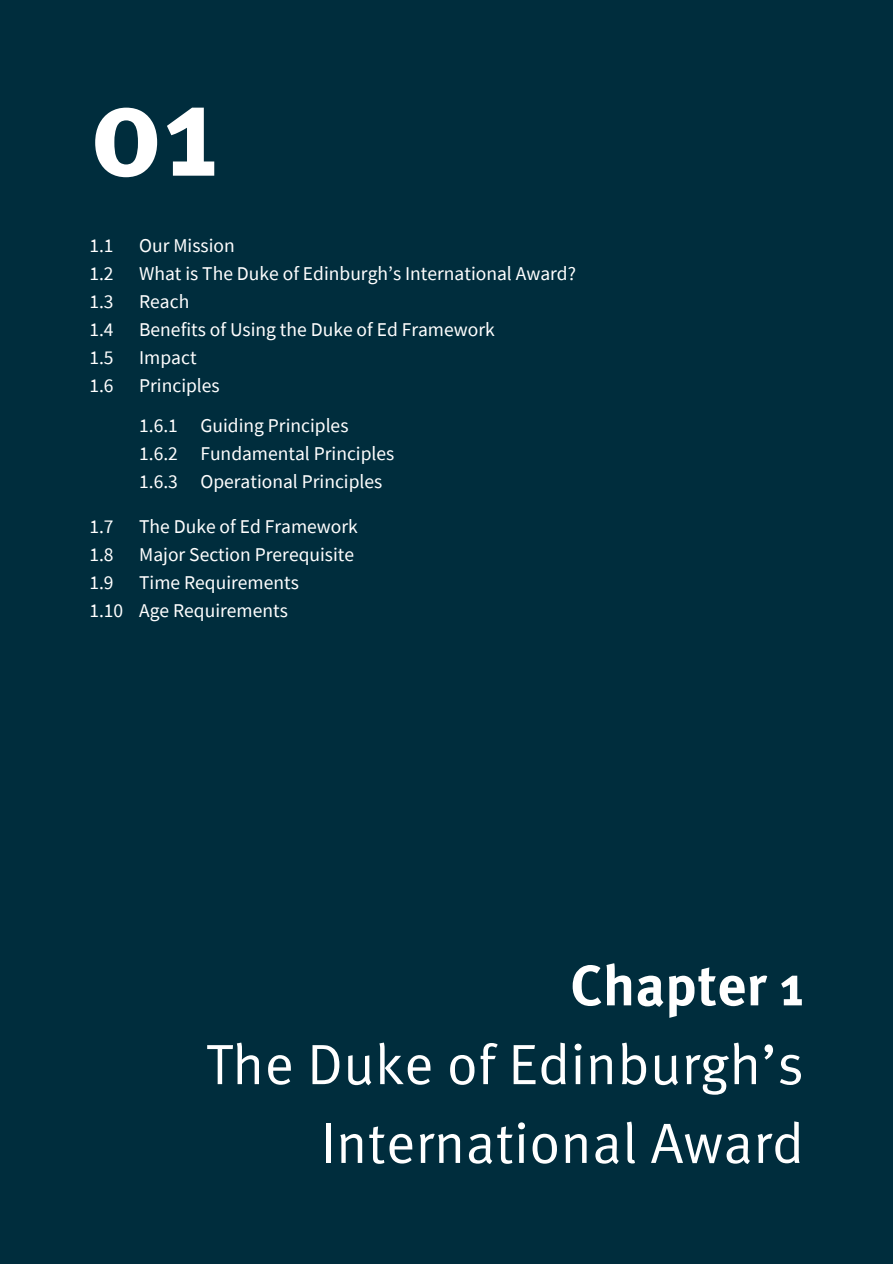
<style>
.page{position:relative;width:893px;height:1264px;background:#fff}
.page>*{position:absolute;margin:0;border:0;box-sizing:border-box;transform-origin:0 0}
.t1{font:700 130.35px "Meta OT";color:#fff}
.t2{font:56.85px/78.8px "Meta OT Norm";color:#fff;text-align:right}
.t3{font:19.5px "Source Sans Pro";color:#fff}
.s1{font-family:"Meta OT";font-weight:700}
</style>
<div class="page">
<div style="left:0;top:0;width:892px;height:1263px;background:#002d3d"></div>
<p class="t1" style="left:89px;top:27px;width:132px">01</p>
<p class="t3" style="left:89px;top:232px;width:26px">1.1</p>
<p class="t3" style="left:89px;top:260px;width:26px">1.2</p>
<p class="t3" style="left:89px;top:289px;width:26px">1.3</p>
<p class="t3" style="left:89px;top:317px;width:26px">1.4</p>
<p class="t3" style="left:89px;top:345px;width:26px">1.5</p>
<p class="t3" style="left:89px;top:373px;width:26px">1.6</p>
<p class="t3" style="left:89px;top:514px;width:26px">1.7</p>
<p class="t3" style="left:89px;top:542px;width:26px">1.8</p>
<p class="t3" style="left:89px;top:570px;width:26px">1.9</p>
<p class="t3" style="left:89px;top:598px;width:35px">1.10</p>
<p class="t3" style="left:139px;top:232px;width:97px">Our Mission</p>
<p class="t3" style="left:139px;top:260px;width:438px">What is The Duke of Edinburgh’s International Award?</p>
<p class="t3" style="left:139px;top:289px;width:52px">Reach</p>
<p class="t3" style="left:139px;top:317px;width:357px">Benefits of Using the Duke of Ed Framework</p>
<p class="t3" style="left:139px;top:345px;width:59px">Impact</p>
<p class="t3" style="left:139px;top:373px;width:82px">Principles</p>
<p class="t3" style="left:139px;top:412px;width:40px">1.6.1</p>
<p class="t3" style="left:139px;top:441px;width:40px">1.6.2</p>
<p class="t3" style="left:139px;top:469px;width:40px">1.6.3</p>
<p class="t3" style="left:200px;top:412px;width:149px">Guiding Principles</p>
<p class="t3" style="left:200px;top:441px;width:195px">Fundamental Principles</p>
<h1 class="t3" style="left:200px;top:469px;width:183px">Operational Principles</h1>
<p class="t3" style="left:139px;top:514px;width:220px">The Duke of Ed Framework</p>
<p class="t3" style="left:139px;top:542px;width:216px">Major Section Prerequisite</p>
<p class="t3" style="left:139px;top:570px;width:161px">Time Requirements</p>
<p class="t3" style="left:139px;top:598px;width:150px">Age Requirements</p>
<p class="t2" style="left:206px;top:943px;width:599px"><span class="s1">Chapter 1<br></span>The Duke of Edinburgh’s<br>International Award</p>
</div>
